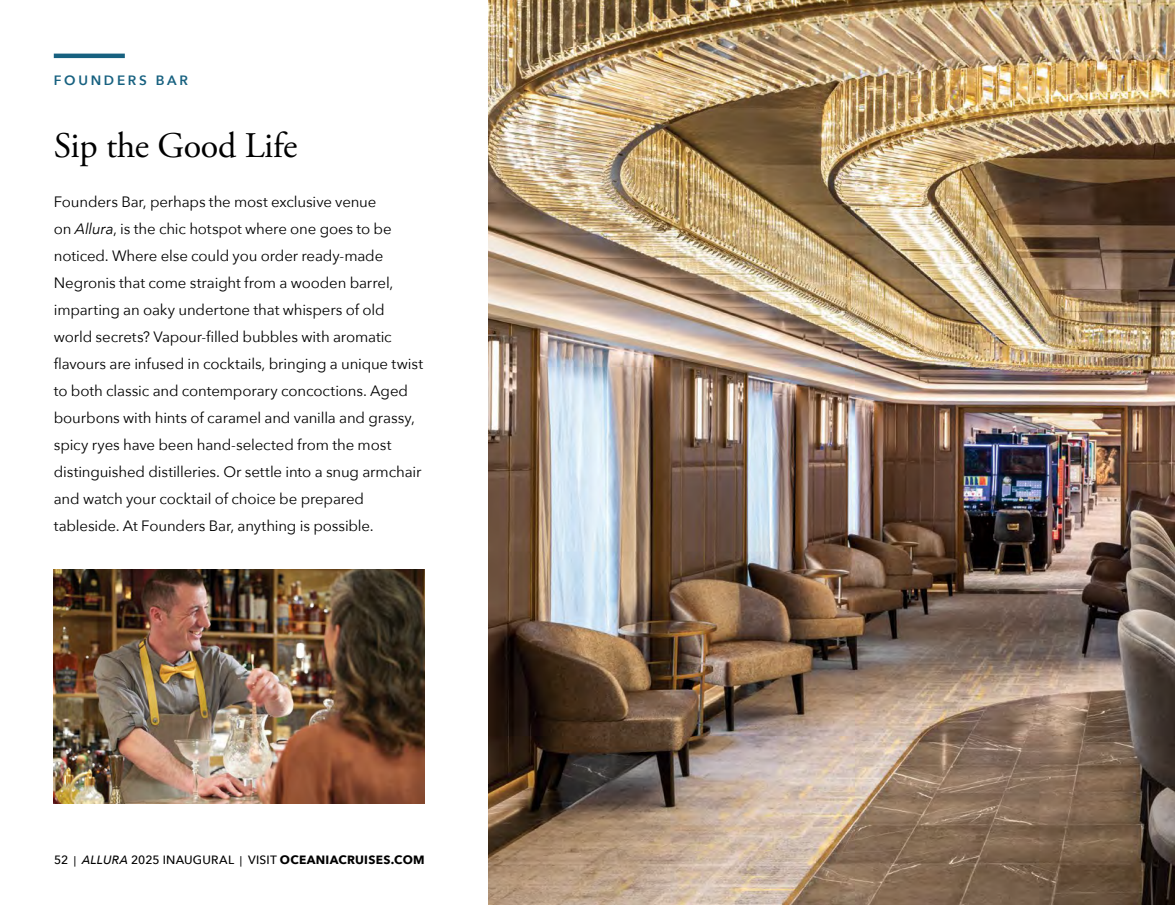
<style>
.page{position:relative;width:1175px;height:905px;background:#fff}
.page>*{position:absolute;margin:0;border:0;box-sizing:border-box;transform-origin:0 0}
.t1{font:36px "Adobe Garamond Pro";letter-spacing:-.01em;color:#000}
.t2{font:15px/27px "Avenir Next";letter-spacing:-.01em;color:#000}
.t3{font:600 13.5px "Avenir Next";letter-spacing:.2em;color:#176180}
.t4{font:500 12px "Avenir Next";letter-spacing:.015em;color:#000}
.s1{font-style:italic}
.s2{font-size:10.5px}
.s3{font-weight:700}
</style>
<div class="page">
<img style="left:488px;top:0;width:686px;height:904px">
<img style="left:54px;top:569px;width:371px;height:234px">
<hr style="left:54px;top:54px;width:71px;height:4px;background:#176180">
<p class="t3" style="left:54px;top:69px;width:135px">FOUNDERS BAR</p>
<h1 class="t1" style="left:54px;top:124px;width:245px">Sip the Good Life</h1>
<p class="t2" style="left:54px;top:187px;width:371px">Founders Bar, perhaps the most exclusive venue<br>on <span class="s1">Allura</span>, is the chic hotspot where one goes to be noticed. Where else could you order ready-made Negronis that come straight from a wooden barrel, imparting an oaky undertone that whispers of old world secrets? Vapour-filled bubbles with aromatic flavours are infused in cocktails, bringing a unique twist to both classic and contemporary concoctions. Aged bourbons with hints of caramel and vanilla and grassy, spicy ryes have been hand-selected from the most distinguished distilleries. Or settle into a snug armchair and watch your cocktail of choice be prepared tableside. At Founders Bar, anything is possible.</p>
<p class="t4" style="left:54px;top:850px;width:372px">52 <span class="s2">|</span> <span class="s1">ALLURA</span> 2025 INAUGURAL <span class="s2">|</span> VISIT <span class="s3">OCEANIACRUISES.COM</span></p>
</div>
